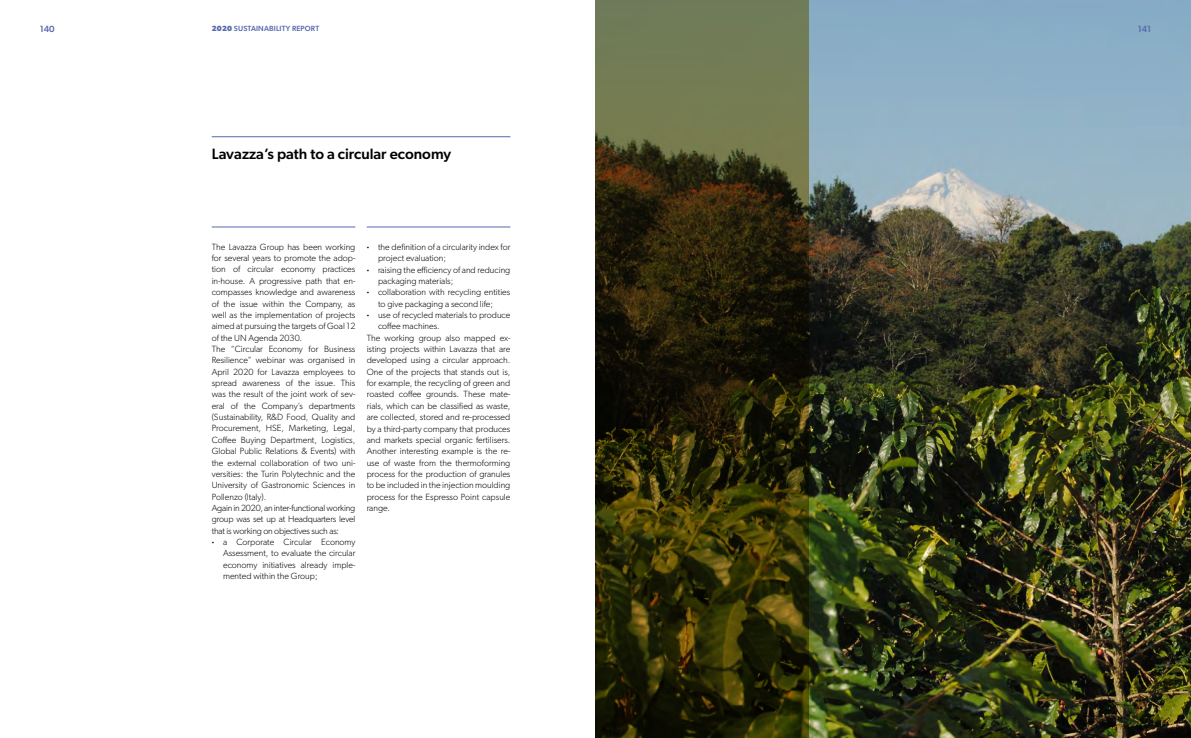
<style>
.page{position:relative;width:1191px;height:738px;background:#fff}
.page>*{position:absolute;margin:0;border:0;box-sizing:border-box;transform-origin:0 0}
.t1{font:500 15px "Gibson";color:#000}
.t2{font:300 9px/11.3px "Gibson";color:#000}
.t3{font:500 9px "Gibson";color:#5568aa}
.t4{font:500 7.5px "Gibson";letter-spacing:.02em;color:#5568aa}
.s1{font-weight:700}
.s2{font-family:"Mrs Eaves XL Serif Nar OT";font-weight:700}
</style>
<div class="page">
<img style="left:808px;top:0;width:383px;height:737px">
<svg style="left:595px;top:0;width:213px;height:737px;background:#393717"></svg>
<hr style="left:212px;top:227px;width:143px;height:1px;background:#5568aa">
<hr style="left:367px;top:227px;width:143px;height:1px;background:#5568aa">
<hr style="left:212px;top:136px;width:298px;height:1px;background:#5568aa">
<p class="t3" style="left:40px;top:23px;width:16px">140</p>
<p class="t4" style="left:212px;top:24px;width:109px"><span class="s1">2020</span> SUSTAINABILITY REPORT</p>
<p class="t3" style="left:1137px;top:23px;width:15px">141</p>
<h1 class="t1" style="left:212px;top:145px;width:241px">Lavazza’s path to a circular economy</h1>
<p class="t2" style="left:212px;top:241px;width:145px">The Lavazza Group has been working for several years to promote the adop&shy;tion of circular economy practices in-house. A progressive path that en&shy;compasses knowledge and awareness of the issue within the Company, as well as the implementation of projects aimed at pursuing the targets of Goal 12 of the UN Agenda 2030.<br>The “Circular Economy for Business Resilience” webinar was organised in April 2020 for Lavazza employees to spread awareness of the issue. This was the result of the joint work of sev&shy;eral of the Company’s departments (Sustainability, R&amp;D Food, Quality and Procurement, HSE, Marketing, Legal, Coffee Buying Department, Logistics, Global Public Relations &amp; Events) with the external collaboration of two uni&shy;versities: the Turin Polytechnic and the University of Gastronomic Sciences in Pollenzo (Italy).<br>Again in 2020, an inter-functional working group was set up at Headquarters level that is working on objectives such as:</p>
<p class="t2" style="left:223px;top:535px;width:134px;text-align:justify;text-indent:-11px"><span class="s2">•</span> a Corporate Circular Economy Assessment, to evaluate the circular economy initiatives already imple&shy;mented within the Group;</p>
<p class="t2" style="left:378px;top:241px;width:134px;text-indent:-11px"><span class="s2">•</span> the definition of a circularity index for project evaluation;</p>
<p class="t2" style="left:378px;top:263px;width:134px;text-indent:-11px"><span class="s2">•</span> raising the efficiency of and reducing packaging materials;</p>
<p class="t2" style="left:378px;top:286px;width:134px;text-indent:-11px"><span class="s2">•</span> collaboration with recycling entities to give packaging a second life;</p>
<p class="t2" style="left:367px;top:309px;width:145px"><span class="s2">•</span> use of recycled materials to produce</p>
<p class="t2" style="left:378px;top:320px;width:63px">coffee machines.</p>
<p class="t2" style="left:367px;top:331px;width:145px">The working group also mapped ex-</p>
<p class="t2" style="left:367px;top:343px;width:145px">isting projects within Lavazza that are</p>
<p class="t2" style="left:367px;top:354px;width:145px">developed using a circular approach.</p>
<p class="t2" style="left:367px;top:365px;width:145px">One of the projects that stands out is,</p>
<p class="t2" style="left:367px;top:377px;width:145px">for example, the recycling of green and</p>
<p class="t2" style="left:367px;top:388px;width:145px">roasted coffee grounds. These mate-</p>
<p class="t2" style="left:367px;top:399px;width:145px">rials, which can be classified as waste,</p>
<p class="t2" style="left:367px;top:411px;width:145px">are collected, stored and re-processed</p>
<p class="t2" style="left:367px;top:422px;width:145px">by a third-party company that produces</p>
<p class="t2" style="left:367px;top:433px;width:145px">and markets special organic fertilisers.</p>
<p class="t2" style="left:367px;top:445px;width:145px">Another interesting example is the re-</p>
<p class="t2" style="left:367px;top:456px;width:145px">use of waste from the thermoforming</p>
<p class="t2" style="left:367px;top:467px;width:145px">process for the production of granules</p>
<p class="t2" style="left:367px;top:479px;width:145px">to be included in the injection moulding</p>
<p class="t2" style="left:367px;top:490px;width:145px">process for the Espresso Point capsule</p>
<p class="t2" style="left:367px;top:501px;width:25px">range.</p>
</div>
